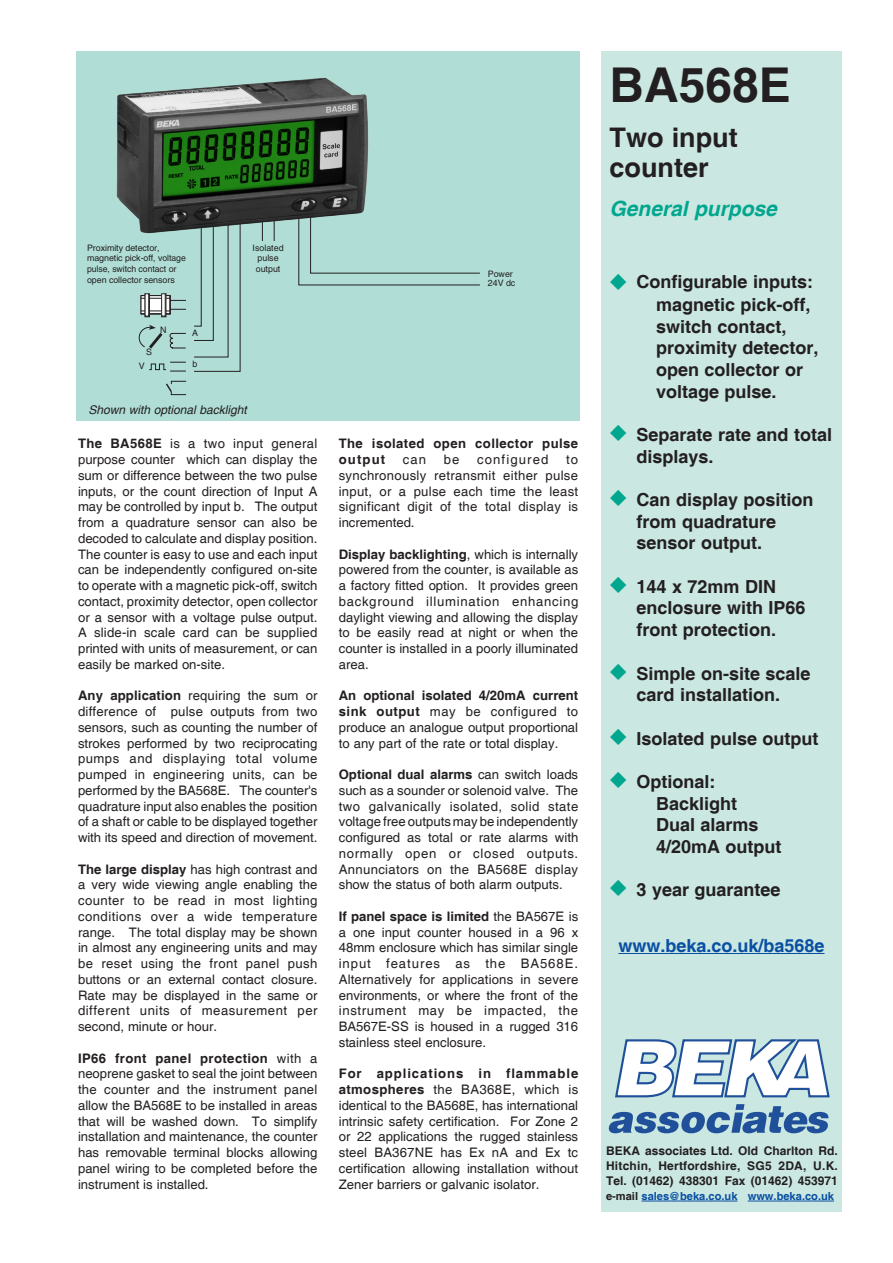
<style>
.page{position:relative;width:893px;height:1263px;background:#fff}
.page>*{position:absolute;margin:0;border:0;box-sizing:border-box;transform-origin:0 0}
.t1{font:700 48px "Helvetica";color:#231f20}
.t2{font:700 27px/30px "Helvetica";color:#231f20}
.t3{font:italic 700 21px "Helvetica";color:#00a78e}
.t4{font:700 18px/21.6px "Helvetica";color:#231f20}
.t5{font:700 18px "Helvetica";color:#0a4fa2}
.body_text{font:13.2px/15.8px "Helvetica";color:#231f20;text-align:justify}
.body_text-2{font:700 13.2px/15.8px "Helvetica";letter-spacing:.03em;color:#231f20}
.body_text-3{font:13.2px "Helvetica";letter-spacing:.085em;color:#231f20}
.t6{font:700 12px/15px "Helvetica";color:#231f20;text-align:justify}
.t7{font:italic 12px "Helvetica";color:#231f20}
.t8{font:700 11.1px "Helvetica";color:#0a4fa2}
.t9{font:8.85px/10.6px "Helvetica";letter-spacing:-.005em;color:#231f20}
.s1{font-weight:700}
.s2{color:#00a78e}
.s3{color:#231f20}
</style>
<div class="page">
<div style="left:601px;top:51px;width:241px;height:1161px;background:#cae7e2"></div>
<hr style="left:618px;top:953px;width:206px;height:1px;background:#0a4fa2">
<svg style="left:608px;top:1039px;width:222px;height:94px"></svg>
<hr style="left:641px;top:1201px;width:96px;height:1px;background:#0a4fa2">
<hr style="left:748px;top:1201px;width:86px;height:1px;background:#0a4fa2">
<div style="left:77px;top:51px;width:503px;height:370px;background:#b0ded6"></div>
<svg style="left:298px;top:238px;width:182px;height:48px"></svg>
<hr style="left:262px;top:210px;width:1px;height:31px;background:#231f20">
<hr style="left:274px;top:210px;width:1px;height:31px;background:#231f20">
<svg style="left:194px;top:238px;width:47px;height:134px"></svg>
<svg style="left:138px;top:325px;width:49px;height:70px"></svg>
<div style="left:141px;top:295px;width:30px;height:20px;border:1px solid #231f20"></div>
<svg style="left:143px;top:297px;width:25px;height:15px"></svg>
<div style="left:141px;top:295px;width:29px;height:19px;border:1px solid #231f20"></div>
<div style="left:145px;top:293px;width:5px;height:24px;border:1px solid #231f20"></div>
<div style="left:145px;top:293px;width:4px;height:23px;border:1px solid #231f20"></div>
<div style="left:161px;top:293px;width:5px;height:24px;border:1px solid #231f20"></div>
<hr style="left:162px;top:294px;width:3px;height:22px;background:#fff">
<div style="left:161px;top:293px;width:5px;height:23px;border:1px solid #231f20"></div>
<svg style="left:141px;top:309px;width:45px;height:2px"></svg>
<svg style="left:141px;top:298px;width:45px;height:3px"></svg>
<img style="left:116px;top:77px;width:253px;height:161px">
<p class="t9" style="left:87px;top:242px;width:100px">Proximity detector, magnetic pick-off, voltage pulse, switch contact or open collector sensors</p>
<p class="t9" style="left:146px;top:347px;width:7px">S</p>
<p class="t9" style="left:160px;top:324px;width:8px">N</p>
<p class="t9" style="left:192px;top:328px;width:7px">A</p>
<p class="t9" style="left:139px;top:361px;width:7px">V</p>
<p class="t9" style="left:192px;top:359px;width:6px">b</p>
<p class="t9" style="left:253px;top:242px;width:33px;text-align:center">Isolated pulse output</p>
<p class="t7" style="left:88px;top:402px;width:160px">Shown with optional backlight</p>
<p class="body_text" style="left:78px;top:436px;width:241px"><span class="s1">The BA568E</span> is a two input general purpose counter which can display the sum or difference between the two pulse inputs, or the count direction of Input A may be controlled by input b. The output from a quadrature sensor can also be decoded to calculate and display position.<br>The counter is easy to use and each input can be independently configured on-site to operate with a magnetic pick-off, switch contact, proximity detector, open collector or a sensor with a voltage pulse output.<br>A slide-in scale card can be supplied printed with units of measurement, or can easily be marked on-site.</p>
<p class="body_text" style="left:78px;top:688px;width:241px"><span class="s1">Any application</span> requiring the sum or difference of pulse outputs from two sensors, such as counting the number of strokes performed by two reciprocating pumps and displaying total volume pumped in engineering units, can be performed by the BA568E. The counter's quadrature input also enables the position of a shaft or cable to be displayed together with its speed and direction of movement.</p>
<p class="body_text" style="left:78px;top:861px;width:241px"><span class="s1">The large display</span> has high contrast and a very wide viewing angle enabling the counter to be read in most lighting conditions over a wide temperature range. The total display may be shown in almost any engineering units and may be reset using the front panel push buttons or an external contact closure.<br>Rate may be displayed in the same or different units of measurement per second, minute or hour.</p>
<p class="body_text" style="left:78px;top:1050px;width:241px"><span class="s1">IP66 front panel protection</span> with a neoprene gasket to seal the joint between the counter and the instrument panel allow the BA568E to be installed in areas that will be washed down. To simplify installation and maintenance, the counter has removable terminal blocks allowing panel wiring to be completed before the instrument is installed.</p>
<p class="t9" style="left:488px;top:270px;width:29px;line-height:8.9px">Power<br>24V dc</p>
<p class="body_text-2" style="left:339px;top:436px;width:241px">The isolated open collector pulse output</p>
<p class="body_text" style="left:403px;top:452px;width:25px">can</p>
<p class="body_text" style="left:444px;top:452px;width:17px">be</p>
<p class="body_text-3" style="left:477px;top:452px;width:73px">configured</p>
<p class="body_text" style="left:339px;top:452px;width:241px;text-indent:227px">to synchronously retransmit either pulse input, or a pulse each time the least significant digit of the total display is incremented.</p>
<p class="body_text" style="left:339px;top:546px;width:241px"><span class="s1">Display backlighting</span>, which is internally powered from the counter, is available as a factory fitted option. It provides green background illumination enhancing daylight viewing and allowing the display to be easily read at night or when the counter is installed in a poorly illuminated area.</p>
<p class="body_text" style="left:339px;top:688px;width:241px"><span class="s1">An optional isolated 4/20mA current sink output</span> may be configured to produce an analogue output proportional to any part of the rate or total display.</p>
<p class="body_text" style="left:339px;top:767px;width:241px"><span class="s1">Optional dual alarms</span> can switch loads such as a sounder or solenoid valve. The two galvanically isolated, solid state voltage free outputs may be independently configured as total or rate alarms with normally open or closed outputs.<br>Annunciators on the BA568E display show the status of both alarm outputs.</p>
<p class="body_text" style="left:339px;top:909px;width:241px"><span class="s1">If panel space is limited</span> the BA567E is a one input counter housed in a 96 x 48mm enclosure which has similar single input features as the BA568E.<br>Alternatively for applications in severe environments, or where the front of the instrument may be impacted, the BA567E-SS is housed in a rugged 316 stainless steel enclosure.</p>
<p class="body_text" style="left:339px;top:1066px;width:241px"><span class="s1">For applications in flammable atmospheres</span> the BA368E, which is identical to the BA568E, has international intrinsic safety certification. For Zone 2 or 22 applications the rugged stainless steel BA367NE has Ex nA and Ex tc certification allowing installation without Zener barriers or galvanic isolator.</p>
<p class="t1" style="left:609px;top:56px;width:183px">BA568E</p>
<p class="t2" style="left:609px;top:124px;width:130px">Two input counter</p>
<p class="t3" style="left:609px;top:196px;width:169px">General purpose</p>
<p class="t4" style="left:656px;top:272px;width:164px;text-indent:-46px"><span class="s2">◆</span> Configurable inputs: magnetic pick-off, switch contact, proximity detector, open collector or voltage pulse.</p>
<p class="t4" style="left:636px;top:425px;width:197px;text-indent:-27px"><span class="s2">◆</span> Separate rate and total displays.</p>
<p class="t4" style="left:636px;top:490px;width:179px;text-indent:-27px"><span class="s2">◆</span> Can display position from quadrature sensor output.</p>
<p class="t4" style="left:636px;top:577px;width:171px;text-indent:-27px"><span class="s2">◆</span> 144 x 72mm DIN enclosure with IP66 front protection.</p>
<p class="t4" style="left:609px;top:663px;width:203px;text-align:center"><span class="s2">◆</span> Simple on-site scale card installation.</p>
<p class="t4" style="left:609px;top:728px;width:210px"><span class="s2">◆</span> Isolated pulse output</p>
<p class="t4" style="left:656px;top:772px;width:127px;text-indent:-46px"><span class="s2">◆</span> Optional:<br>Backlight<br>Dual alarms<br>4/20mA output</p>
<p class="t4" style="left:609px;top:880px;width:173px"><span class="s2">◆</span> 3 year guarantee</p>
<p class="t5" style="left:618px;top:934px;width:208px">www.beka.co.uk/ba568e</p>
<p class="t6" style="left:606px;top:1144px;width:233px">BEKA associates Ltd. Old Charlton Rd.<br>Hitchin, Hertfordshire, SG5 2DA, U.K.<br>Tel. (01462) 438301 Fax (01462) 453971</p>
<p class="t8" style="left:606px;top:1189px;width:229px"><span class="s3">e-mail</span> sales@beka.co.uk www.beka.co.uk</p>
</div>
